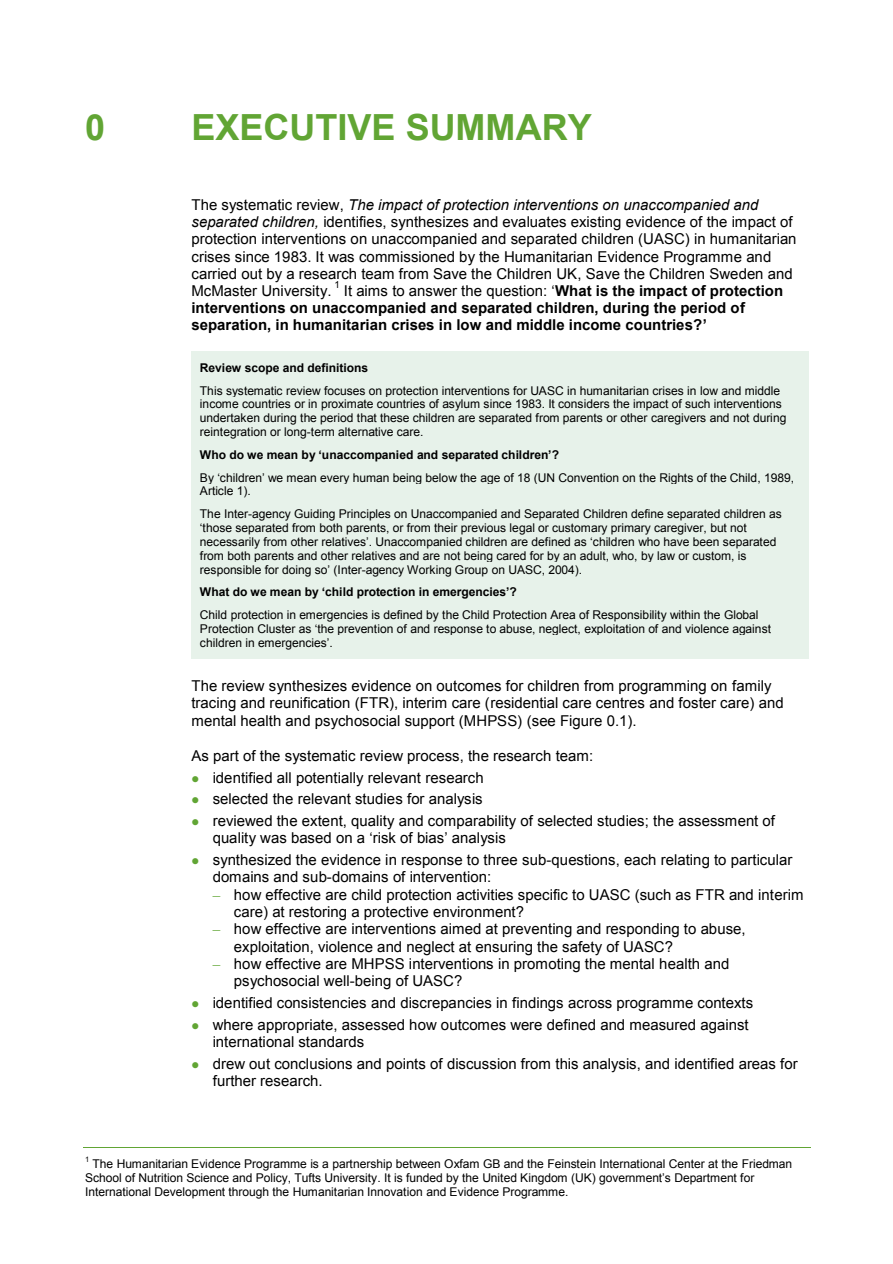
<style>
.page{position:relative;width:893px;height:1264px;background:#fff}
.page>*{position:absolute;margin:0;border:0;box-sizing:border-box;transform-origin:0 0}
.t1{font:700 36px "Arial";color:#61a534}
.t2{font:15px/17.2px "Arial";color:#000}
.t3{font:700 15px/17.2px "Arial";color:#000}
.t4{font:12px/13.8px "Arial";letter-spacing:-.005em;color:#000}
.t5{font:700 12px "Arial";color:#000}
.t6{font:9.75px "Arial";color:#000}
.t7{font:7.5px "Arial";color:#000}
.s1{font-style:italic}
.s2{font-weight:400}
.s3{color:#61a534}
.s4{font-family:"Times New Roman";color:#61a534}
</style>
<div class="page">
<div style="left:200px;top:356px;width:608px;height:23px;background:#e7f2ea"></div>
<div style="left:200px;top:379px;width:608px;height:18px;background:#e7f2ea"></div>
<div style="left:200px;top:397px;width:608px;height:14px;background:#e7f2ea"></div>
<div style="left:200px;top:411px;width:608px;height:14px;background:#e7f2ea"></div>
<div style="left:200px;top:425px;width:608px;height:18px;background:#e7f2ea"></div>
<div style="left:200px;top:443px;width:608px;height:23px;background:#e7f2ea"></div>
<div style="left:200px;top:466px;width:608px;height:18px;background:#e7f2ea"></div>
<div style="left:200px;top:484px;width:608px;height:18px;background:#e7f2ea"></div>
<div style="left:200px;top:502px;width:608px;height:19px;background:#e7f2ea"></div>
<div style="left:200px;top:521px;width:608px;height:13px;background:#e7f2ea"></div>
<div style="left:200px;top:534px;width:608px;height:14px;background:#e7f2ea"></div>
<div style="left:200px;top:548px;width:608px;height:14px;background:#e7f2ea"></div>
<div style="left:200px;top:562px;width:608px;height:18px;background:#e7f2ea"></div>
<div style="left:200px;top:580px;width:608px;height:23px;background:#e7f2ea"></div>
<div style="left:200px;top:603px;width:608px;height:19px;background:#e7f2ea"></div>
<div style="left:200px;top:622px;width:608px;height:13px;background:#e7f2ea"></div>
<div style="left:200px;top:635px;width:608px;height:19px;background:#e7f2ea"></div>
<hr style="left:192px;top:351px;width:616px;height:1px;background:#e7f2ea">
<hr style="left:192px;top:352px;width:616px;height:4px;background:#e7f2ea">
<hr style="left:191px;top:654px;width:617px;height:4px;background:#e7f2ea">
<hr style="left:191px;top:356px;width:1px;height:302px;background:#e7f2ea">
<hr style="left:192px;top:658px;width:616px;height:1px;background:#e7f2ea">
<hr style="left:808px;top:356px;width:1px;height:302px;background:#e7f2ea">
<hr style="left:83px;top:1146px;width:727px;height:1px;background:#61a534">
<h2 class="t1" style="left:85px;top:107px;width:22px">0</h2>
<h2 class="t1" style="left:191px;top:107px;width:402px">EXECUTIVE SUMMARY</h2>
<p class="t2" style="left:191px;top:196px;width:606px">The systematic review, <span class="s1">The impact of protection interventions on unaccompanied and separated children,</span> identifies, synthesizes and evaluates existing evidence of the impact of protection interventions on unaccompanied and separated children (UASC) in humanitarian crises since 1983. It was commissioned by the Humanitarian Evidence Programme and carried out by a research team from Save the Children UK, Save the Children Sweden and McMaster University.</p>
<p class="t6" style="left:334px;top:279px;width:7px">1</p>
<p class="t3" style="left:191px;top:282px;width:593px;text-indent:152px"><span class="s2">It aims to answer the question: ‘</span>What is the impact of protection interventions on unaccompanied and separated children, during the period of separation, in humanitarian crises in low and middle income countries?’</p>
<p class="t5" style="left:200px;top:361px;width:170px">Review scope and definitions</p>
<p class="t4" style="left:200px;top:383px;width:588px">This systematic review focuses on protection interventions for UASC in humanitarian crises in low and middle income countries or in proximate countries of asylum since 1983. It considers the impact of such interventions undertaken during the period that these children are separated from parents or other caregivers and not during reintegration or long-term alternative care.</p>
<p class="t5" style="left:200px;top:447px;width:360px">Who do we mean by ‘unaccompanied and separated children’?</p>
<p class="t4" style="left:200px;top:470px;width:595px">By ‘children’ we mean every human being below the age of 18 (UN Convention on the Rights of the Child, 1989,<br>Article 1).</p>
<p class="t4" style="left:200px;top:507px;width:583px">The Inter-agency Guiding Principles on Unaccompanied and Separated Children define separated children as ‘those separated from both parents, or from their previous legal or customary primary caregiver, but not necessarily from other relatives’. Unaccompanied children are defined as ‘children who have been separated from both parents and other relatives and are not being cared for by an adult, who, by law or custom, is responsible for doing so’ (Inter-agency Working Group on UASC, 2004).</p>
<p class="t5" style="left:200px;top:585px;width:318px">What do we mean by ‘child protection in emergencies’?</p>
<p class="t4" style="left:200px;top:608px;width:572px">Child protection in emergencies is defined by the Child Protection Area of Responsibility within the Global<br>Protection Cluster as ‘the prevention of and response to abuse, neglect, exploitation of and violence against children in emergencies’.</p>
<p class="t2" style="left:191px;top:677px;width:593px">The review synthesizes evidence on outcomes for children from programming on family tracing and reunification (FTR), interim care (residential care centres and foster care) and mental health and psychosocial support (MHPSS) (see Figure 0.1).</p>
<p class="t2" style="left:191px;top:746px;width:403px">As part of the systematic review process, the research team:</p>
<p class="t2" style="left:191px;top:768px;width:294px"><span class="s3">●</span> identified all potentially relevant research</p>
<p class="t2" style="left:191px;top:790px;width:293px"><span class="s3">●</span> selected the relevant studies for analysis</p>
<p class="t2" style="left:213px;top:812px;width:563px;text-indent:-21px"><span class="s3">●</span> reviewed the extent, quality and comparability of selected studies; the assessment of quality was based on a ‘risk of bias’ analysis</p>
<p class="t2" style="left:213px;top:851px;width:581px;text-indent:-21px"><span class="s3">●</span> synthesized the evidence in response to three sub-questions, each relating to particular domains and sub-domains of intervention:</p>
<p class="t2" style="left:234px;top:885px;width:571px;text-indent:-21px"><span class="s4">–</span> how effective are child protection activities specific to UASC (such as FTR and interim care) at restoring a protective environment?</p>
<p class="t2" style="left:234px;top:920px;width:513px;text-indent:-21px"><span class="s4">–</span> how effective are interventions aimed at preventing and responding to abuse, exploitation, violence and neglect at ensuring the safety of UASC?</p>
<p class="t2" style="left:234px;top:954px;width:497px;text-indent:-21px"><span class="s4">–</span> how effective are MHPSS interventions in promoting the mental health and psychosocial well-being of UASC?</p>
<p class="t2" style="left:191px;top:993px;width:563px"><span class="s3">●</span> identified consistencies and discrepancies in findings across programme contexts</p>
<p class="t2" style="left:213px;top:1015px;width:537px;text-indent:-21px"><span class="s3">●</span> where appropriate, assessed how outcomes were defined and measured against international standards</p>
<p class="t2" style="left:213px;top:1054px;width:586px;text-indent:-21px"><span class="s3">●</span> drew out conclusions and points of discussion from this analysis, and identified areas for further research.</p>
<p class="t7" style="left:85px;top:1154px;width:6px">1</p>
<p class="t4" style="left:85px;top:1156px;width:708px;text-indent:8px">The Humanitarian Evidence Programme is a partnership between Oxfam GB and the Feinstein International Center at the Friedman<br>School of Nutrition Science and Policy, Tufts University. It is funded by the United Kingdom (UK) government’s Department for<br>International Development through the Humanitarian Innovation and Evidence Programme.</p>
</div>
